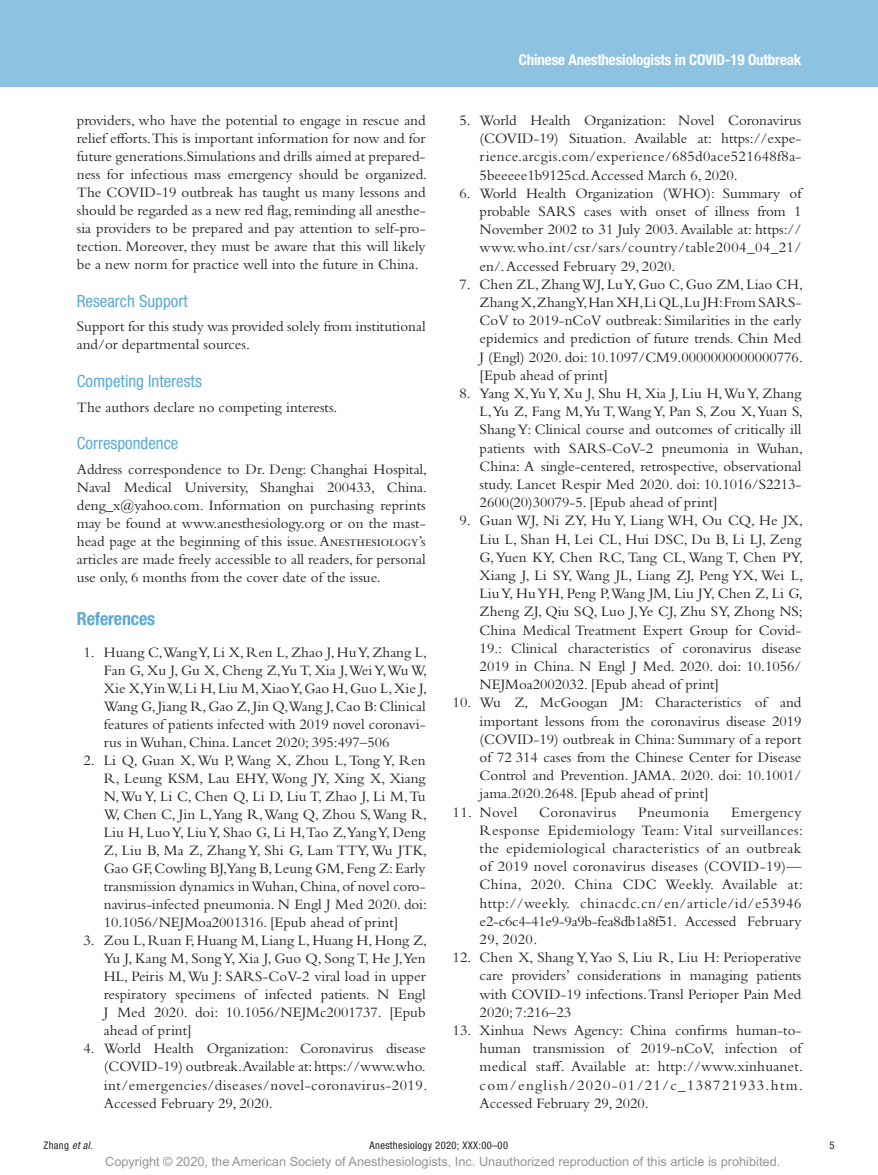
<style>
.page{position:relative;width:878px;height:1175px;background:#fff}
.page>*{position:absolute;margin:0;border:0;box-sizing:border-box;transform-origin:0 0}
.t1{font:700 condensed 18px "Helvetica Neue LT Std";letter-spacing:-.01em;color:#5caad4}
.t2{font:condensed 16.8px "Helvetica Neue LT Std";color:#5caad4}
.t3{font:15px/18.1px "Bembo Std";color:#231f20;text-align:justify}
.t4{font:700 condensed 15px "Helvetica Neue LT Std";letter-spacing:-.01em;color:#fff}
.t5{font:15px "Bembo Std";letter-spacing:.025em;color:#231f20}
.t6{font:12.75px "Arial MT Std";color:#939598}
.t7{font:condensed 10.5px "Helvetica Neue LT Std";letter-spacing:.03em;color:#231f20}
.s1{font-style:italic}
</style>
<div class="page">
<div style="left:0;top:0;width:878px;height:86px;background:#8dc3e0"></div>
<p class="t3" style="left:77px;top:111px;width:352px">providers, who have the potential to engage in rescue and relief efforts.This is important information for now and for future generations.Simulations and drills aimed at prepared&shy;ness for infectious mass emergency should be organized.<br>The COVID-19 outbreak has taught us many lessons and should be regarded as a new red flag, reminding all anesthe&shy;sia providers to be prepared and pay attention to self-pro&shy;tection. Moreover, they must be aware that this will likely be a new norm for practice well into the future in China.</p>
<p class="t2" style="left:77px;top:291px;width:112px">Research Support</p>
<p class="t3" style="left:77px;top:317px;width:350px">Support for this study was provided solely from institutional and/or departmental sources.</p>
<p class="t2" style="left:77px;top:371px;width:126px">Competing Interests</p>
<p class="t3" style="left:77px;top:397px;width:262px">The authors declare no competing interests.</p>
<p class="t2" style="left:77px;top:433px;width:103px">Correspondence</p>
<p class="t3" style="left:77px;top:460px;width:352px">Address correspondence to Dr. Deng: Changhai Hospital, Naval Medical University, Shanghai 200433, China. deng_x@yahoo.com. Information on purchasing reprints may be found at www.anesthesiology.org or on the mast&shy;head page at the beginning of this issue. Anesthesiology’s articles are made freely accessible to all readers, for personal use only, 6 months from the cover date of the issue.</p>
<p class="t1" style="left:77px;top:607px;width:80px">References</p>
<p class="t3" style="left:104px;top:643px;width:325px;text-indent:-20px">1. Huang C,Wang Y, Li X, Ren L, Zhao J, Hu Y, Zhang L, Fan G, Xu J, Gu X, Cheng Z,Yu T, Xia J, Wei Y, Wu W, Xie X,Yin W, Li H, Liu M, Xiao Y, Gao H, Guo L, Xie J, Wang G, Jiang R, Gao Z, Jin Q,Wang J, Cao B: Clinical features of patients infected with 2019 novel coronavi&shy;rus in Wuhan, China. Lancet 2020; 395:497–506</p>
<p class="t3" style="left:104px;top:751px;width:325px;text-indent:-20px">2. Li Q, Guan X, Wu P, Wang X, Zhou L, Tong Y, Ren R, Leung KSM, Lau EHY, Wong JY, Xing X, Xiang N, Wu Y, Li C, Chen Q, Li D, Liu T, Zhao J, Li M, Tu W, Chen C, Jin L,Yang R, Wang Q, Zhou S, Wang R, Liu H, Luo Y, Liu Y, Shao G, Li H,Tao Z,Yang Y, Deng Z, Liu B, Ma Z, Zhang Y, Shi G, Lam TTY, Wu JTK, Gao GF, Cowling BJ,Yang B, Leung GM, Feng Z: Early transmission dynamics in Wuhan, China, of novel coro&shy;navirus-infected pneumonia. N Engl J Med 2020. doi:<br>10.1056/NEJMoa2001316. [Epub ahead of print]</p>
<p class="t3" style="left:104px;top:931px;width:325px;text-indent:-20px">3. Zou L, Ruan F, Huang M, Liang L, Huang H, Hong Z, Yu J, Kang M, Song Y, Xia J, Guo Q, Song T, He J,Yen HL, Peiris M, Wu J: SARS-CoV-2 viral load in upper respiratory specimens of infected patients. N Engl J Med 2020. doi: 10.1056/NEJMc2001737. [Epub ahead of print]</p>
<p class="t3" style="left:104px;top:1039px;width:325px;text-indent:-20px">4. World Health Organization: Coronavirus disease (COVID-19) outbreak.Available at: https://www.who. int/emergencies/diseases/novel-coronavirus-2019.<br>Accessed February 29, 2020.</p>
<p class="t4" style="left:519px;top:51px;width:284px">Chinese Anesthesiologists in COVID-19 Outbreak</p>
<p class="t3" style="left:479px;top:111px;width:323px;text-indent:-20px">5. World Health Organization: Novel Coronavirus (COVID-19) Situation. Available at: https://expe&shy;rience.arcgis.com/experience/685d0ace521648f8a-5beeeee1b9125cd. Accessed March 6, 2020.</p>
<p class="t3" style="left:479px;top:184px;width:323px;text-indent:-20px">6. World Health Organization (WHO): Summary of probable SARS cases with onset of illness from 1<br>November 2002 to 31 July 2003. Available at: https:// www.who.int/csr/sars/country/table2004_04_21/ en/. Accessed February 29, 2020.</p>
<p class="t3" style="left:479px;top:275px;width:325px;text-indent:-20px">7. Chen ZL, Zhang WJ, Lu Y, Guo C, Guo ZM, Liao CH, Zhang X,Zhang Y,Han XH,Li QL,Lu JH:From SARS-CoV to 2019-nCoV outbreak: Similarities in the early epidemics and prediction of future trends. Chin Med J (Engl) 2020. doi: 10.1097/CM9.0000000000000776. [Epub ahead of print]</p>
<p class="t3" style="left:479px;top:384px;width:325px;text-indent:-20px">8. Yang X,Yu Y, Xu J, Shu H, Xia J, Liu H, Wu Y, Zhang L,Yu Z, Fang M,Yu T, Wang Y, Pan S, Zou X,Yuan S, Shang Y: Clinical course and outcomes of critically ill patients with SARS-CoV-2 pneumonia in Wuhan, China: A single-centered, retrospective, observational study. Lancet Respir Med 2020. doi: 10.1016/S2213- 2600(20)30079-5. [Epub ahead of print]</p>
<p class="t3" style="left:479px;top:511px;width:325px;text-indent:-20px">9. Guan WJ, Ni ZY, Hu Y, Liang WH, Ou CQ, He JX, Liu L, Shan H, Lei CL, Hui DSC, Du B, Li LJ, Zeng G, Yuen KY, Chen RC, Tang CL, Wang T, Chen PY, Xiang J, Li SY, Wang JL, Liang ZJ, Peng YX, Wei L, Liu Y, Hu YH, Peng P, Wang JM, Liu JY, Chen Z, Li G, Zheng ZJ, Qiu SQ, Luo J,Ye CJ, Zhu SY, Zhong NS; China Medical Treatment Expert Group for Covid-19.: Clinical characteristics of coronavirus disease 2019 in China. N Engl J Med. 2020. doi: 10.1056/ NEJMoa2002032. [Epub ahead of print]</p>
<p class="t3" style="left:479px;top:693px;width:323px;text-indent:-27px">10. Wu Z, McGoogan JM: Characteristics of and important lessons from the coronavirus disease 2019 (COVID-19) outbreak in China: Summary of a report of 72 314 cases from the Chinese Center for Disease Control and Prevention. JAMA. 2020. doi: 10.1001/ jama.2020.2648. [Epub ahead of print]</p>
<p class="t3" style="left:452px;top:802px;width:66px">11. Novel</p>
<p class="t5" style="left:539px;top:803px;width:78px">Coronavirus</p>
<p class="t3" style="left:638px;top:802px;width:72px">Pneumonia</p>
<p class="t3" style="left:479px;top:802px;width:325px;text-indent:251px">Emergency Response Epidemiology Team: Vital surveillances: the epidemiological characteristics of an outbreak of 2019 novel coronavirus diseases (COVID-19)— China, 2020. China CDC Weekly. Available at: http://weekly. chinacdc.cn/en/article/id/e53946 e2-c6c4-41e9-9a9b-fea8db1a8f51. Accessed February 29, 2020.</p>
<p class="t3" style="left:479px;top:948px;width:323px;text-indent:-27px">12. Chen X, Shang Y, Yao S, Liu R, Liu H: Perioperative care providers’ considerations in managing patients with COVID-19 infections. Transl Perioper Pain Med 2020; 7:216–23</p>
<p class="t3" style="left:479px;top:1021px;width:325px;text-indent:-27px">13. Xinhua News Agency: China confirms human-to&shy;human transmission of 2019-nCoV, infection of medical staff. Available at: http://www.xinhuanet. com/english/2020-01/21/c_138721933.htm.<br>Accessed February 29, 2020.</p>
<p class="t7" style="left:43px;top:1139px;width:51px">Zhang <span class="s1">et al.</span></p>
<p class="t7" style="left:369px;top:1139px;width:140px">Anesthesiology 2020; XXX:00–00</p>
<p class="t7" style="left:829px;top:1139px;width:7px">5</p>
<p class="t6" style="left:105px;top:1154px;width:676px">Copyright © 2020, the American Society of Anesthesiologists, Inc. Unauthorized reproduction of this article is prohibited.</p>
</div>
